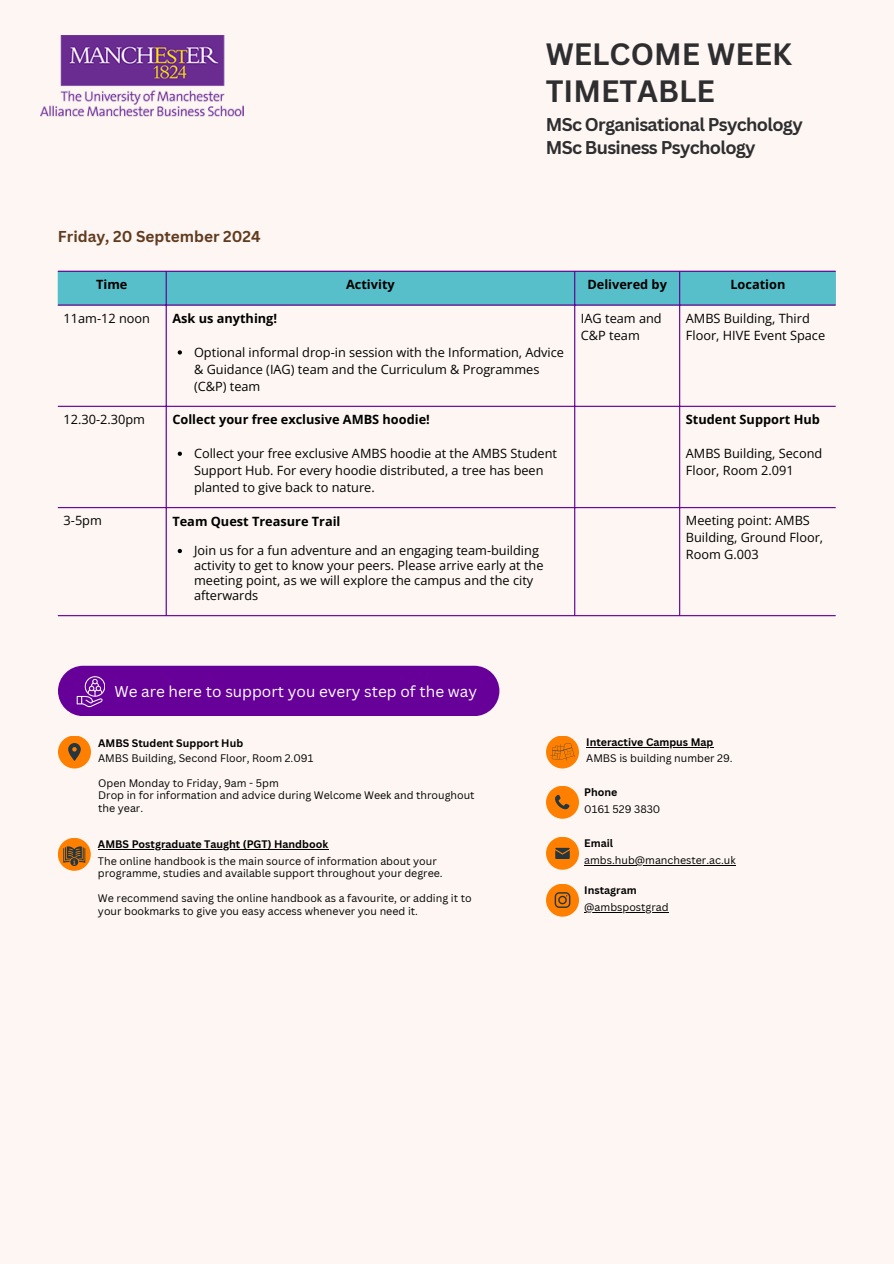
<style>
.page{position:relative;width:894px;height:1264px;background:#fff}
.page>*{position:absolute;margin:0;border:0;box-sizing:border-box;transform-origin:0 0}
.t1{font:700 30px/37.2px "Canva Sans";color:#2e2e30}
.t2{font:700 18px/22.5px "Canva Sans";letter-spacing:-.035em;color:#2e2e30}
.t3{font:15.3px "Canva Sans";color:#fff}
.t4{font:700 15.3px "Canva Sans";color:#603b1f}
.t5{font:12.75px/17px "Open Sans";color:#000}
.t6{font:700 12.75px "Open Sans";color:#000}
.t7{font:10.65px/12.5px "Canva Sans";color:#000}
.t8{font:700 10.65px "Canva Sans";color:#000}
</style>
<div class="page">
<div style="left:0;top:0;width:893px;height:1263px;background:#fdf6f2"></div>
<img style="left:41px;top:36px;width:202px;height:81px">
<div style="left:58px;top:272px;width:777px;height:32px;background:#57bfc9"></div>
<svg style="left:178px;top:350px;width:4px;height:4px"></svg>
<svg style="left:178px;top:451px;width:4px;height:5px"></svg>
<svg style="left:178px;top:549px;width:4px;height:4px"></svg>
<hr style="left:166px;top:272px;width:1px;height:343px;background:#609">
<hr style="left:574px;top:272px;width:1px;height:343px;background:#609">
<hr style="left:679px;top:272px;width:1px;height:343px;background:#609">
<hr style="left:58px;top:271px;width:777px;height:1px;background:#609">
<hr style="left:58px;top:304px;width:777px;height:1px;background:#609">
<hr style="left:58px;top:406px;width:777px;height:1px;background:#609">
<hr style="left:58px;top:507px;width:777px;height:1px;background:#609">
<hr style="left:58px;top:615px;width:777px;height:1px;background:#609">
<div style="left:546px;top:883px;width:33px;height:33px;background:#ff8000;border-radius:50%"></div>
<div style="left:546px;top:836px;width:33px;height:33px;background:#ff8000;border-radius:50%"></div>
<svg style="left:555px;top:847px;width:14px;height:12px"></svg>
<svg style="left:554px;top:892px;width:16px;height:15px"></svg>
<div style="left:58px;top:735px;width:33px;height:33px;background:#ff8000;border-radius:50%"></div>
<svg style="left:68px;top:743px;width:12px;height:18px"></svg>
<div style="left:58px;top:837px;width:33px;height:33px;background:#ff8000;border-radius:50%"></div>
<svg style="left:63px;top:846px;width:22px;height:20px"></svg>
<div style="left:546px;top:785px;width:33px;height:33px;background:#ff8000;border-radius:50%"></div>
<div style="left:546px;top:735px;width:33px;height:33px;background:#ff8000;border-radius:50%"></div>
<svg style="left:550px;top:743px;width:25px;height:17px"></svg>
<div style="left:58px;top:665px;width:441px;height:51px;background:#609;border-radius:25px"></div>
<svg style="left:77px;top:676px;width:28px;height:31px"></svg>
<hr style="left:584px;top:911px;width:84px;height:1px;background:#000">
<hr style="left:584px;top:864px;width:151px;height:1px;background:#000">
<hr style="left:98px;top:849px;width:230px;height:1px;background:#000">
<hr style="left:586px;top:746px;width:127px;height:1px;background:#000">
<svg style="left:555px;top:794px;width:14px;height:16px"></svg>
<p class="t4" style="left:58px;top:225px;width:204px">Friday, 20 September 2024</p>
<p class="t1" style="left:545px;top:35px;width:248px">WELCOME WEEK<br>TIMETABLE</p>
<h5 class="t2" style="left:545px;top:113px;width:258px">MSc Organisational Psychology<br>MSc Business Psychology</h5>
<h1 class="t6" style="left:96px;top:275px;width:33px">Time</h1>
<h2 class="t6" style="left:346px;top:275px;width:50px">Activity</h2>
<h3 class="t6" style="left:587px;top:275px;width:81px">Delivered by</h3>
<p class="t6" style="left:730px;top:275px;width:57px">Location</p>
<p class="t5" style="left:64px;top:309px;width:88px">11am-12 noon</p>
<p class="t6" style="left:172px;top:309px;width:106px">Ask us anything!</p>
<p class="t5" style="left:194px;top:343px;width:371px">Optional informal drop-in session with the Information, Advice &amp; Guidance (IAG) team and the Curriculum &amp; Programmes (C&amp;P) team</p>
<p class="t5" style="left:580px;top:309px;width:82px">IAG team and<br>C&amp;P team</p>
<p class="t5" style="left:685px;top:309px;width:141px">AMBS Building, Third<br>Floor, HIVE Event Space</p>
<p class="t5" style="left:64px;top:410px;width:83px">12.30-2.30pm</p>
<p class="t6" style="left:172px;top:410px;width:259px">Collect your free exclusive AMBS hoodie!</p>
<p class="t5" style="left:194px;top:444px;width:364px">Collect your free exclusive AMBS hoodie at the AMBS Student<br>Support Hub. For every hoodie distributed, a tree has been planted to give back to nature.</p>
<p class="t5" style="left:64px;top:512px;width:40px">3-5pm</p>
<p class="t6" style="left:172px;top:512px;width:169px">Team Quest Treasure Trail</p>
<p class="t5" style="left:194px;top:543px;width:351px;line-height:14.9px">Join us for a fun adventure and an engaging team-building activity to get to know your peers. Please arrive early at the meeting point, as we will explore the campus and the city afterwards</p>
<p class="t6" style="left:685px;top:410px;width:135px">Student Support Hub</p>
<p class="t5" style="left:685px;top:444px;width:138px">AMBS Building, Second<br>Floor, Room 2.091</p>
<p class="t5" style="left:685px;top:512px;width:139px">Meeting point: AMBS<br>Building, Ground Floor,<br>Room G.003</p>
<p class="t3" style="left:114px;top:680px;width:364px">We are here to support you every step of the way</p>
<p class="t8" style="left:98px;top:735px;width:146px">AMBS Student Support Hub</p>
<h5 class="t7" style="left:98px;top:751px;width:217px">AMBS Building, Second Floor, Room 2.091</h5>
<p class="t7" style="left:98px;top:776px;width:182px">Open Monday to Friday, 9am - 5pm</p>
<p class="t7" style="left:98px;top:788px;width:378px">Drop in for information and advice during Welcome Week and throughout the year.</p>
<p class="t8" style="left:98px;top:836px;width:231px">AMBS Postgraduate Taught (PGT) Handbook</p>
<p class="t7" style="left:98px;top:854px;width:346px">The online handbook is the main source of information about your programme, studies and available support throughout your degree.</p>
<h5 class="t7" style="left:98px;top:891px;width:375px">We recommend saving the online handbook as a favourite, or adding it to your bookmarks to give you easy access whenever you need it.</h5>
<p class="t8" style="left:586px;top:734px;width:129px">Interactive Campus Map</p>
<p class="t7" style="left:586px;top:751px;width:148px">AMBS is building number 29.</p>
<p class="t8" style="left:584px;top:784px;width:35px">Phone</p>
<p class="t7" style="left:584px;top:802px;width:78px">0161 529 3830</p>
<h4 class="t8" style="left:584px;top:835px;width:30px">Email</h4>
<p class="t7" style="left:584px;top:853px;width:153px">ambs.hub@manchester.ac.uk</p>
<p class="t8" style="left:584px;top:882px;width:54px">Instagram</p>
<p class="t7" style="left:584px;top:900px;width:86px">@ambspostgrad</p>
</div>
